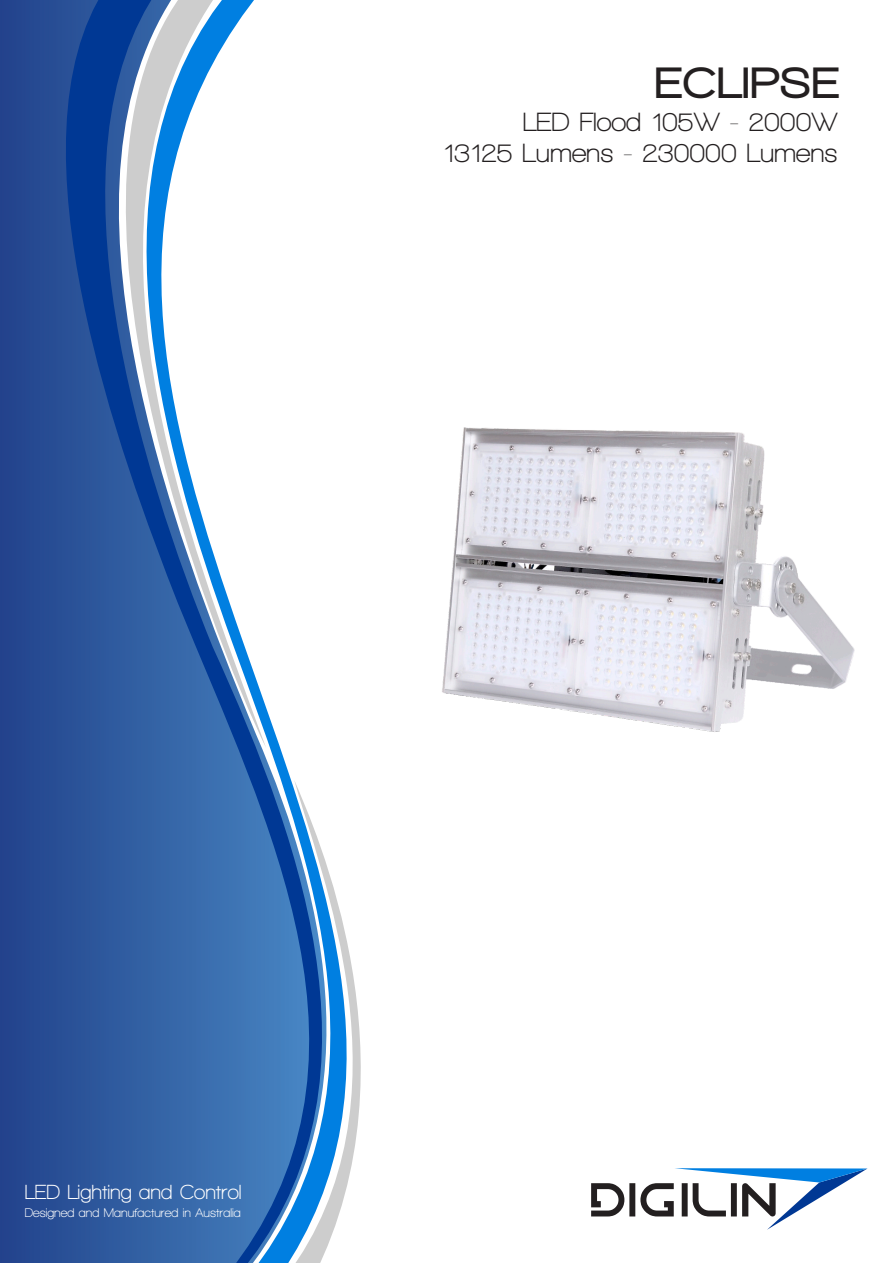
<style>
.page{position:relative;width:893px;height:1263px;background:#fff}
.page>*{position:absolute;margin:0;border:0;box-sizing:border-box;transform-origin:0 0}
.t1{font:900 45px "Walkway";letter-spacing:.05em;color:#231f20}
.t2{font:700 27px/31.5px "Walkway";color:#231f20;text-align:right}
.t3{font:700 20.85px "Walkway";color:#fff}
.t4{font:700 12.9px "Walkway";color:#fff}
</style>
<div class="page">
<div style="left:4px;top:0;width:79px;height:1263px;background:#264b93"></div>
<svg style="left:83px;top:0;width:278px;height:1263px"></svg>
<svg style="left:591px;top:1168px;width:276px;height:62px"></svg>
<img style="left:442px;top:427px;width:413px;height:305px">
<h1 class="t1" style="left:655px;top:59px;width:184px">ECLIPSE</h1>
<p class="t2" style="left:443px;top:106px;width:396px">LED Flood 105W - 2000W<br>13125 Lumens - 230000 Lumens</p>
<p class="t3" style="left:25px;top:1181px;width:218px">LED Lighting and Control</p>
<p class="t4" style="left:25px;top:1205px;width:218px">Designed and Manufactured in Australia</p>
</div>
